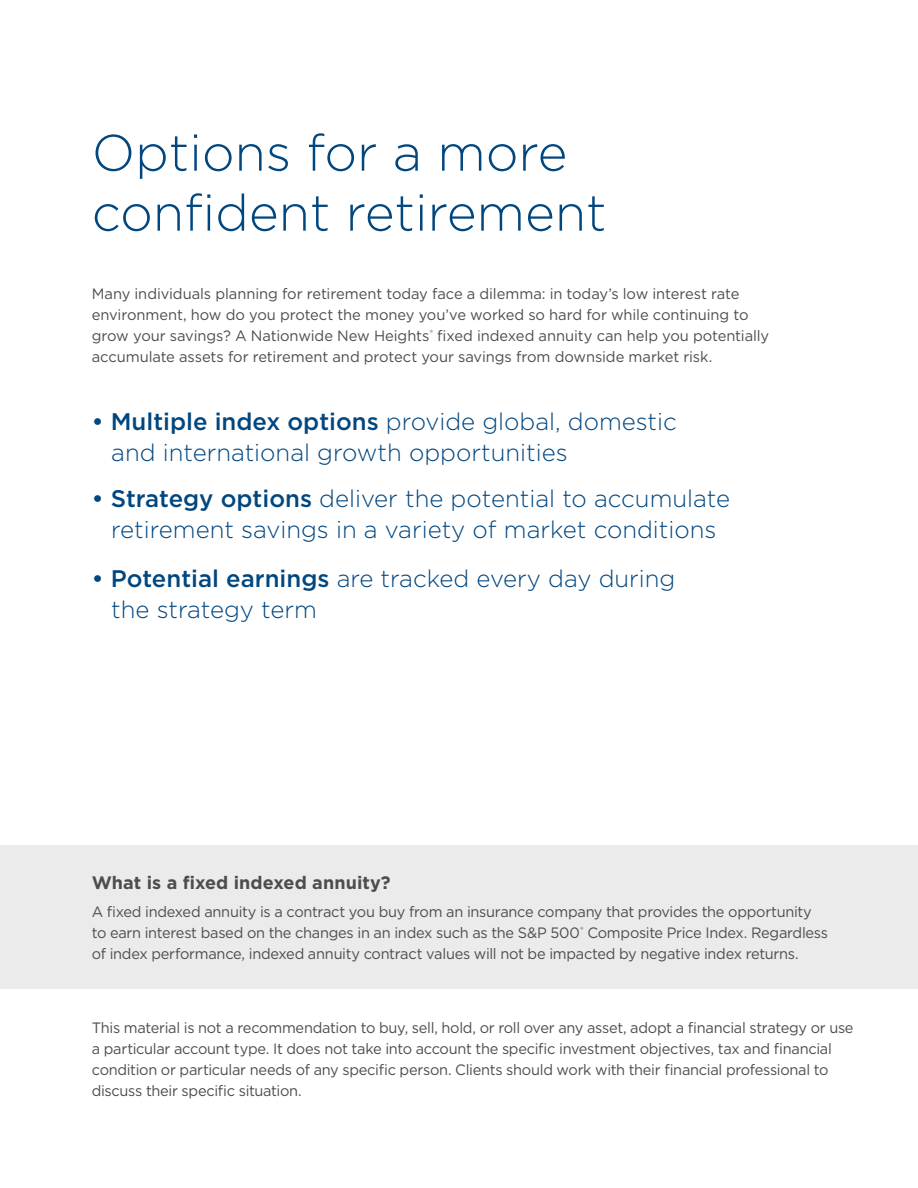
<style>
.page{position:relative;width:918px;height:1188px;background:#fff}
.page>*{position:absolute;margin:0;border:0;box-sizing:border-box;transform-origin:0 0}
.t1{font:300 51px/60px "Gotham";color:#00467f}
.t2{font:300 24px/31.5px "Gotham";color:#00467f}
.t3{font:700 18px "Gotham";letter-spacing:.005em;color:#4d4d4f}
.t4{font:15px/21px "Gotham";letter-spacing:-.015em;color:#4d4d4f}
.s1{font-weight:500}
</style>
<div class="page">
<div style="left:0;top:846px;width:918px;height:143px;background:#ebebec"></div>
<h1 class="t1" style="left:92px;top:121px;width:516px">Options for a more confident retirement</h1>
<p class="t4" style="left:92px;top:283px;width:679px">Many individuals planning for retirement today face a dilemma: in today’s low interest rate environment, how do you protect the money you’ve worked so hard for while continuing to grow your savings? A Nationwide New Heights<sup>®</sup> fixed indexed annuity can help you potentially accumulate assets for retirement and protect your savings from downside market risk.</p>
<h2 class="t2" style="left:111px;top:405px;width:567px;text-indent:-19px"><span class="s1">• Multiple index options</span> provide global, domestic and international growth opportunities</h2>
<h2 class="t2" style="left:92px;top:482px;width:640px;text-align:center"><span class="s1">• Strategy options</span> deliver the potential to accumulate retirement savings in a variety of market conditions</h2>
<h2 class="t2" style="left:111px;top:562px;width:566px;text-indent:-19px"><span class="s1">• Potential earnings</span> are tracked every day during the strategy term</h2>
<p class="t3" style="left:92px;top:871px;width:300px">What is a fixed indexed annuity?</p>
<p class="t4" style="left:92px;top:901px;width:738px">A fixed indexed annuity is a contract you buy from an insurance company that provides the opportunity to earn interest based on the changes in an index such as the S&amp;P 500<sup>®</sup> Composite Price Index. Regardless of index performance, indexed annuity contract values will not be impacted by negative index returns.</p>
<p class="t4" style="left:92px;top:1017px;width:763px">This material is not a recommendation to buy, sell, hold, or roll over any asset, adopt a financial strategy or use a particular account type. It does not take into account the specific investment objectives, tax and financial condition or particular needs of any specific person. Clients should work with their financial professional to discuss their specific situation.</p>
</div>
